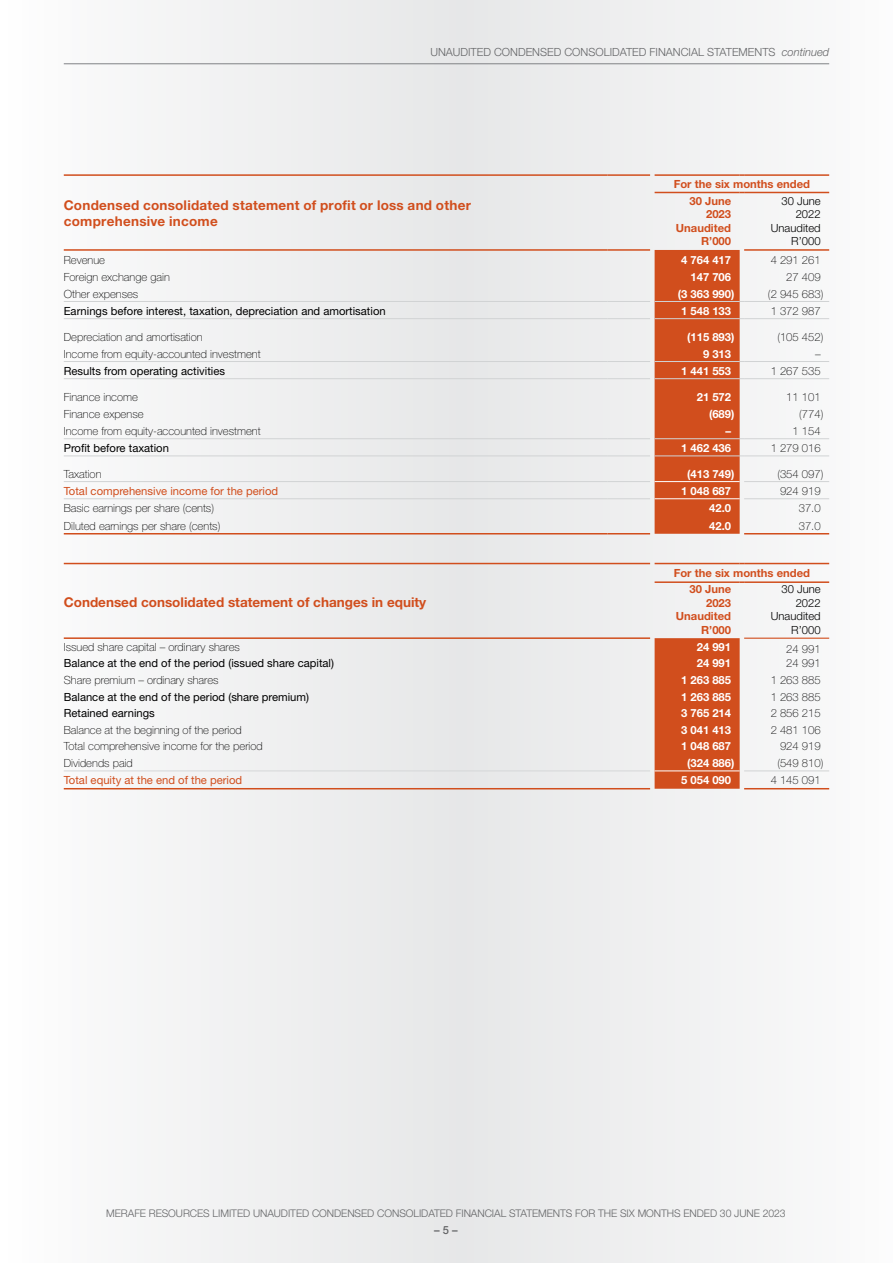
<style>
.page{position:relative;width:893px;height:1263px;background:#f1f1f2}
.page>*{position:absolute;margin:0;border:0;box-sizing:border-box;transform-origin:0 0}
.t1{font:700 13.5px/16.5px "Helvetica Neue LT Std";letter-spacing:.015em;color:#d14e1d}
.t2{font:100 11.25px "Helvetica Neue LT Std";color:#000}
.t3{font:11.25px "Helvetica Neue LT Std";color:#000}
.t4{font:700 11.25px "Helvetica Neue LT Std";color:#fff}
.t5{font:700 11.25px/13.5px "Helvetica Neue LT Std";color:#d14e1d}
.t6{font:11.25px "Helvetica Neue LT Std";color:#d14e1d}
.t7{font:300 11.25px "Helvetica Neue LT Std";color:#636466}
.t8{font:300 11.25px/13.5px "Helvetica Neue LT Std";color:#000;text-align:right}
.t9{font:500 11.25px "Helvetica Neue LT Std";color:#636466}
.t10{font:300 10.5px "Helvetica Neue LT Std";letter-spacing:-.005em;color:#636466}
.s1{font-style:italic}
</style>
<div class="page">
<hr style="left:0;top:0;width:1px;height:1263px;background:#fff">
<hr style="left:64px;top:481px;width:544px;height:1px;background:#d1d3d4">
<hr style="left:608px;top:481px;width:42px;height:1px;background:#d1d3d4">
<hr style="left:64px;top:533px;width:544px;height:1px;background:#d14e1d">
<hr style="left:608px;top:533px;width:42px;height:1px;background:#d14e1d">
<hr style="left:64px;top:174px;width:544px;height:2px;background:#d14e1d">
<hr style="left:608px;top:174px;width:42px;height:2px;background:#d14e1d">
<hr style="left:64px;top:249px;width:544px;height:2px;background:#d14e1d">
<hr style="left:608px;top:249px;width:42px;height:2px;background:#d14e1d">
<hr style="left:655px;top:174px;width:85px;height:2px;background:#d14e1d">
<hr style="left:744px;top:174px;width:85px;height:2px;background:#d14e1d">
<hr style="left:655px;top:192px;width:85px;height:1px;background:#d14e1d">
<hr style="left:744px;top:192px;width:85px;height:1px;background:#d14e1d">
<hr style="left:64px;top:498px;width:544px;height:1px;background:#d1d3d4">
<hr style="left:608px;top:498px;width:42px;height:1px;background:#d1d3d4">
<hr style="left:744px;top:533px;width:85px;height:1px;background:#d14e1d">
<hr style="left:744px;top:481px;width:85px;height:1px;background:#d1d3d4">
<hr style="left:744px;top:498px;width:85px;height:1px;background:#d1d3d4">
<hr style="left:744px;top:249px;width:85px;height:2px;background:#d14e1d">
<hr style="left:64px;top:361px;width:544px;height:1px;background:#d1d3d4">
<hr style="left:608px;top:361px;width:42px;height:1px;background:#d1d3d4">
<hr style="left:744px;top:361px;width:85px;height:1px;background:#d1d3d4">
<hr style="left:64px;top:438px;width:544px;height:1px;background:#d1d3d4">
<hr style="left:608px;top:438px;width:42px;height:1px;background:#d1d3d4">
<hr style="left:744px;top:438px;width:85px;height:1px;background:#d1d3d4">
<hr style="left:64px;top:378px;width:544px;height:1px;background:#d1d3d4">
<hr style="left:608px;top:378px;width:42px;height:1px;background:#d1d3d4">
<hr style="left:744px;top:378px;width:85px;height:1px;background:#d1d3d4">
<hr style="left:64px;top:456px;width:544px;height:1px;background:#d1d3d4">
<hr style="left:608px;top:456px;width:42px;height:1px;background:#d1d3d4">
<hr style="left:744px;top:456px;width:85px;height:1px;background:#d1d3d4">
<hr style="left:64px;top:301px;width:544px;height:1px;background:#d1d3d4">
<hr style="left:608px;top:301px;width:42px;height:1px;background:#d1d3d4">
<hr style="left:744px;top:301px;width:85px;height:1px;background:#d1d3d4">
<hr style="left:64px;top:318px;width:544px;height:1px;background:#d1d3d4">
<hr style="left:608px;top:318px;width:42px;height:1px;background:#d1d3d4">
<svg style="left:655px;top:250px;width:89px;height:284px;background:#d2592c"></svg>
<hr style="left:744px;top:318px;width:85px;height:1px;background:#d1d3d4">
<div style="left:655px;top:638px;width:85px;height:151px;background:#d14e1d"></div>
<hr style="left:744px;top:638px;width:85px;height:1px;background:#d14e1d">
<hr style="left:64px;top:788px;width:586px;height:1px;background:#d14e1d">
<hr style="left:744px;top:788px;width:85px;height:1px;background:#d14e1d">
<hr style="left:744px;top:771px;width:85px;height:1px;background:#d1d3d4">
<hr style="left:64px;top:771px;width:586px;height:1px;background:#d5d7d8">
<hr style="left:655px;top:770px;width:85px;height:1px;background:#fff">
<hr style="left:64px;top:563px;width:586px;height:1px;background:#d14e1d">
<hr style="left:64px;top:637px;width:586px;height:2px;background:#d14e1d">
<hr style="left:655px;top:563px;width:85px;height:1px;background:#d14e1d">
<hr style="left:744px;top:563px;width:85px;height:1px;background:#d14e1d">
<hr style="left:655px;top:581px;width:85px;height:2px;background:#d14e1d">
<hr style="left:744px;top:581px;width:85px;height:2px;background:#d14e1d">
<hr style="left:64px;top:63px;width:765px;height:1px;background:#808285">
<p class="t7" style="left:430px;top:45px;width:400px">UNAUDITED CONDENSED CONSOLIDATED FINANCIAL STATEMENTS <span class="s1">continued</span></p>
<p class="t1" style="left:64px;top:197px;width:409px">Condensed consolidated statement of profit or loss and other comprehensive income</p>
<p class="t5" style="left:689px;top:175px;width:122px;line-height:17px;text-indent:-16px">For the six months ended<br>30 June</p>
<p class="t5" style="left:676px;top:207px;width:57px;text-align:right">2023<br>Unaudited<br>R’000</p>
<p class="t8" style="left:771px;top:194px;width:51px">30 June<br>2022<br>Unaudited<br>R’000</p>
<p class="t2" style="left:64px;top:253px;width:43px">Revenue</p>
<p class="t4" style="left:681px;top:253px;width:52px">4 764 417</p>
<p class="t2" style="left:771px;top:253px;width:52px">4 291 261</p>
<p class="t2" style="left:64px;top:270px;width:108px">Foreign exchange gain</p>
<p class="t4" style="left:690px;top:270px;width:42px">147 706</p>
<p class="t2" style="left:786px;top:270px;width:36px">27 409</p>
<p class="t2" style="left:64px;top:287px;width:76px">Other expenses</p>
<p class="t4" style="left:678px;top:287px;width:58px">(3 363 990)</p>
<p class="t2" style="left:768px;top:287px;width:57px">(2 945 683)</p>
<p class="t3" style="left:64px;top:304px;width:323px">Earnings before interest, taxation, depreciation and amortisation</p>
<p class="t4" style="left:681px;top:304px;width:52px">1 548 133</p>
<p class="t2" style="left:771px;top:305px;width:52px">1 372 987</p>
<p class="t2" style="left:64px;top:330px;width:140px">Depreciation and amortisation</p>
<p class="t4" style="left:687px;top:330px;width:49px">(115 893)</p>
<p class="t2" style="left:777px;top:330px;width:48px">(105 452)</p>
<p class="t2" style="left:64px;top:347px;width:198px">Income from equity-accounted investment</p>
<p class="t4" style="left:703px;top:347px;width:30px">9 313</p>
<p class="t2" style="left:815px;top:347px;width:7px">–</p>
<p class="t3" style="left:64px;top:364px;width:163px">Results from operating activities</p>
<p class="t4" style="left:681px;top:364px;width:52px">1 441 553</p>
<p class="t2" style="left:771px;top:365px;width:52px">1 267 535</p>
<p class="t2" style="left:64px;top:390px;width:76px">Finance income</p>
<p class="t4" style="left:697px;top:390px;width:36px">21 572</p>
<p class="t2" style="left:786px;top:390px;width:36px">11 101</p>
<p class="t2" style="left:64px;top:407px;width:81px">Finance expense</p>
<p class="t4" style="left:709px;top:407px;width:27px">(689)</p>
<p class="t2" style="left:799px;top:407px;width:26px">(774)</p>
<p class="t2" style="left:64px;top:425px;width:198px">Income from equity-accounted investment</p>
<p class="t4" style="left:725px;top:424px;width:7px">–</p>
<p class="t2" style="left:792px;top:425px;width:30px">1 154</p>
<p class="t3" style="left:64px;top:442px;width:107px">Profit before taxation</p>
<p class="t4" style="left:681px;top:441px;width:52px">1 462 436</p>
<p class="t2" style="left:771px;top:442px;width:52px">1 279 016</p>
<p class="t2" style="left:64px;top:468px;width:39px">Taxation</p>
<p class="t4" style="left:687px;top:467px;width:49px">(413 749)</p>
<p class="t2" style="left:777px;top:468px;width:48px">(354 097)</p>
<p class="t6" style="left:64px;top:484px;width:216px">Total comprehensive income for the period</p>
<p class="t4" style="left:681px;top:484px;width:52px">1 048 687</p>
<p class="t2" style="left:780px;top:485px;width:42px">924 919</p>
<p class="t2" style="left:64px;top:502px;width:152px">Basic earnings per share (cents)</p>
<p class="t4" style="left:709px;top:501px;width:23px">42.0</p>
<p class="t2" style="left:799px;top:502px;width:23px">37.0</p>
<p class="t2" style="left:64px;top:519px;width:158px">Diluted earnings per share (cents)</p>
<p class="t4" style="left:709px;top:519px;width:23px">42.0</p>
<p class="t2" style="left:799px;top:519px;width:23px">37.0</p>
<p class="t1" style="left:64px;top:593px;width:364px">Condensed consolidated statement of changes in equity</p>
<p class="t5" style="left:689px;top:564px;width:122px;line-height:16.8px;text-indent:-16px">For the six months ended<br>30 June</p>
<p class="t5" style="left:676px;top:596px;width:57px;text-align:right">2023<br>Unaudited<br>R’000</p>
<p class="t8" style="left:771px;top:582px;width:51px">30 June<br>2022<br>Unaudited<br>R’000</p>
<p class="t2" style="left:64px;top:640px;width:178px">Issued share capital – ordinary shares</p>
<p class="t4" style="left:697px;top:640px;width:36px">24 991</p>
<p class="t2" style="left:786px;top:643px;width:36px">24 991</p>
<p class="t3" style="left:64px;top:657px;width:272px">Balance at the end of the period (issued share capital)</p>
<p class="t4" style="left:697px;top:656px;width:36px">24 991</p>
<p class="t2" style="left:786px;top:657px;width:36px">24 991</p>
<p class="t2" style="left:64px;top:673px;width:156px">Share premium – ordinary shares</p>
<p class="t4" style="left:681px;top:673px;width:52px">1 263 885</p>
<p class="t2" style="left:771px;top:673px;width:52px">1 263 885</p>
<p class="t3" style="left:64px;top:690px;width:247px">Balance at the end of the period (share premium)</p>
<p class="t4" style="left:681px;top:689px;width:52px">1 263 885</p>
<p class="t2" style="left:771px;top:690px;width:52px">1 263 885</p>
<p class="t3" style="left:64px;top:706px;width:93px">Retained earnings</p>
<p class="t4" style="left:681px;top:706px;width:52px">3 765 214</p>
<p class="t2" style="left:771px;top:707px;width:52px">2 856 215</p>
<p class="t2" style="left:64px;top:723px;width:179px">Balance at the beginning of the period</p>
<p class="t4" style="left:681px;top:723px;width:52px">3 041 413</p>
<p class="t2" style="left:771px;top:723px;width:52px">2 481 106</p>
<p class="t2" style="left:64px;top:740px;width:200px">Total comprehensive income for the period</p>
<p class="t4" style="left:681px;top:739px;width:52px">1 048 687</p>
<p class="t2" style="left:780px;top:740px;width:42px">924 919</p>
<p class="t2" style="left:64px;top:756px;width:71px">Dividends paid</p>
<p class="t4" style="left:687px;top:756px;width:49px">(324 886)</p>
<p class="t2" style="left:777px;top:756px;width:48px">(549 810)</p>
<p class="t6" style="left:64px;top:773px;width:180px">Total equity at the end of the period</p>
<p class="t4" style="left:681px;top:773px;width:52px">5 054 090</p>
<p class="t2" style="left:771px;top:773px;width:52px">4 145 091</p>
<p class="t10" style="left:106px;top:1207px;width:681px">MERAFE RESOURCES LIMITED UNAUDITED CONDENSED CONSOLIDATED FINANCIAL STATEMENTS FOR THE SIX MONTHS ENDED 30 JUNE 2023</p>
<p class="t9" style="left:434px;top:1223px;width:25px">– 5 –</p>
</div>
